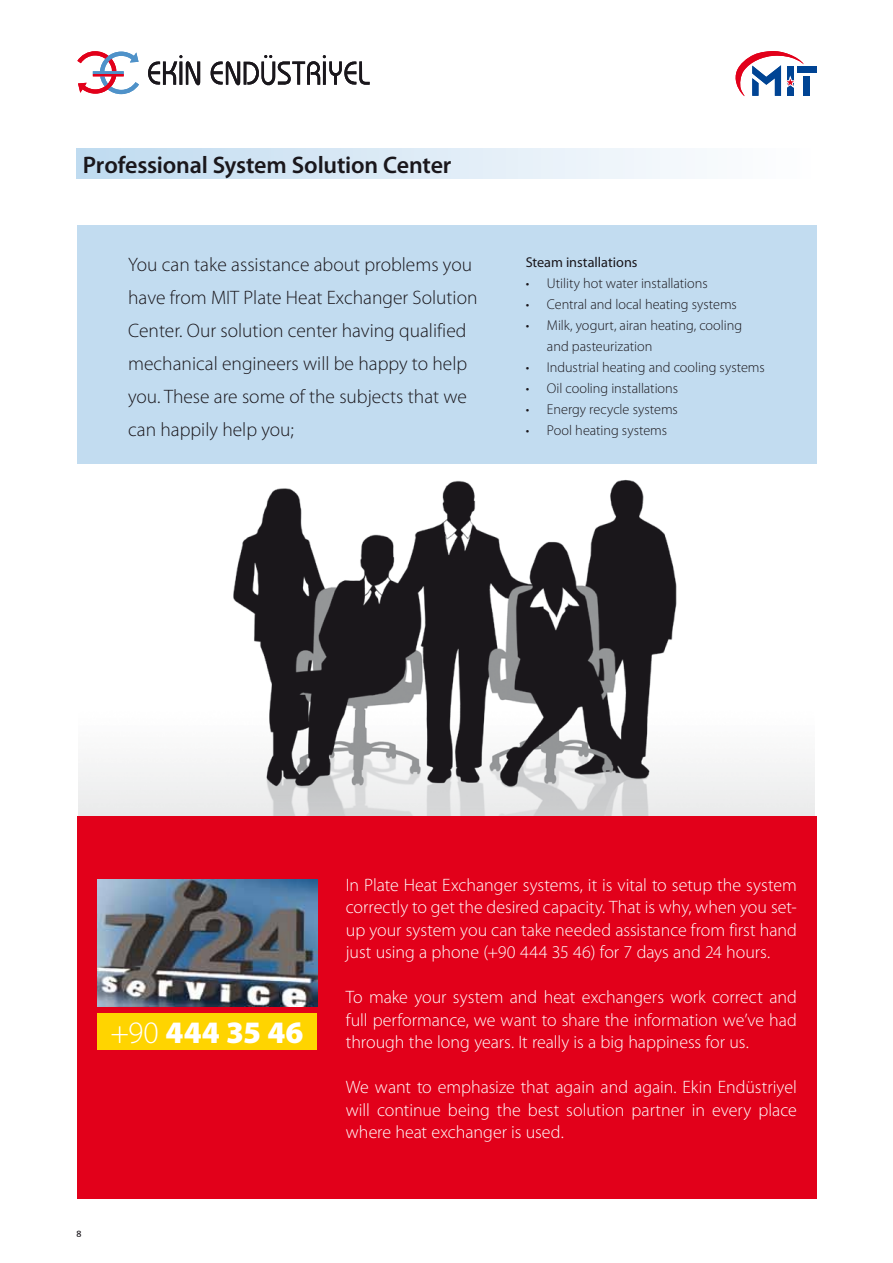
<style>
.page{position:relative;width:893px;height:1263px;background:#fff}
.page>*{position:absolute;margin:0;border:0;box-sizing:border-box;transform-origin:0 0}
.t1{font:900 31.35px "Myriad Pro";letter-spacing:.005em;color:#fff}
.t2{font:600 24px "Myriad Pro";letter-spacing:-.01em;color:#1a171c}
.t3{font:300 19.5px/33px "Myriad Pro";color:#1a171c}
.t4{font:300 18px/22.5px "Myriad Pro";color:#fff;text-align:justify}
.t5{font:300 14.25px/21px "Myriad Pro";letter-spacing:-.005em;color:#1a171c}
.t6{font:14.25px "Myriad Pro";color:#1a171c}
.t7{font:9px "Frutiger TR";color:#1a171c}
.s1{font-weight:300}
</style>
<div class="page">
<svg style="left:77px;top:51px;width:123px;height:43px"></svg>
<svg style="left:210px;top:55px;width:160px;height:31px"></svg>
<div style="left:796px;top:66px;width:20px;height:6px;background:#004494"></div>
<div style="left:803px;top:76px;width:6px;height:20px;background:#004494"></div>
<svg style="left:735px;top:51px;width:69px;height:45px"></svg>
<div style="left:77px;top:149px;width:739px;height:30px;background:linear-gradient(to right,#c0dbf0,#fffefe)"></div>
<img style="left:79px;top:480px;width:735px;height:336px">
<div style="left:77px;top:225px;width:739px;height:239px;background:#c2dcf0"></div>
<div style="left:77px;top:816px;width:739px;height:383px;background:#e2001a"></div>
<div style="left:97px;top:1013px;width:220px;height:37px;background:#ffd400"></div>
<img style="left:97px;top:879px;width:220px;height:128px">
<h2 class="t2" style="left:83px;top:149px;width:370px">Professional System Solution Center</h2>
<p class="t3" style="left:128px;top:248px;width:351px">You can take assistance about problems you have from MIT Plate Heat Exchanger Solution Center. Our solution center having qualified mechanical engineers will be happy to help you. These are some of the subjects that we can happily help you;</p>
<p class="t6" style="left:526px;top:254px;width:113px">Steam installations</p>
<p class="t5" style="left:526px;top:273px;width:184px">• Utility hot water installations</p>
<p class="t5" style="left:526px;top:294px;width:213px">• Central and local heating systems</p>
<p class="t5" style="left:547px;top:315px;width:197px;text-indent:-21px">• Milk, yogurt, airan heating, cooling and pasteurization</p>
<p class="t5" style="left:526px;top:357px;width:241px">• Industrial heating and cooling systems</p>
<p class="t5" style="left:526px;top:378px;width:154px">• Oil cooling installations</p>
<p class="t5" style="left:526px;top:399px;width:154px">• Energy recycle systems</p>
<p class="t5" style="left:526px;top:420px;width:143px">• Pool heating systems</p>
<h1 class="t1" style="left:111px;top:1012px;width:194px"><span class="s1">+90</span> 444 35 46</h1>
<p class="t7" style="left:77px;top:1229px;width:7px">8</p>
<p class="t4" style="left:346px;top:873px;width:452px">In Plate Heat Exchanger systems, it is vital to setup the system correctly to get the desired capacity. That is why, when you set&shy;up your system you can take needed assistance from first hand just using a phone (+90 444 35 46) for 7 days and 24 hours.</p>
<p class="t4" style="left:346px;top:986px;width:452px">To make your system and heat exchangers work correct and full performance, we want to share the information we’ve had through the long years. It really is a big happiness for us.</p>
<p class="t4" style="left:346px;top:1076px;width:452px">We want to emphasize that again and again. Ekin Endüstriyel will continue being the best solution partner in every place where heat exchanger is used.</p>
</div>
